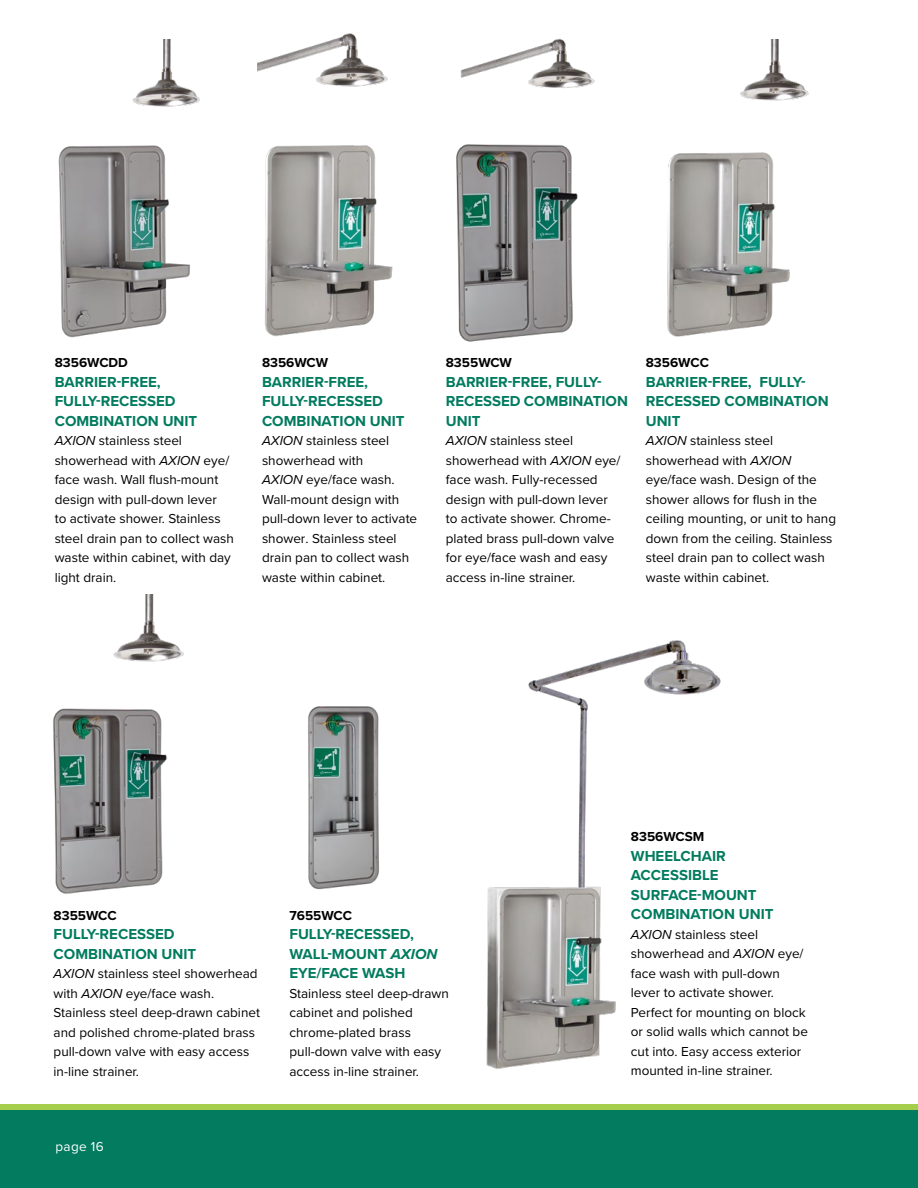
<style>
.page{position:relative;width:918px;height:1188px;background:#fff}
.page>*{position:absolute;margin:0;border:0;box-sizing:border-box;transform-origin:0 0}
.Model_Name_Safety_Gr{font:700 15px/19.5px "Proxima Nova";color:#027b5f}
.Product_Description{font:13.5px/19.5px "Proxima Nova";color:#000}
.Model_Number_Black_T{font:700 13.5px "Proxima Nova";color:#000}
.t1{font:13.5px "Proxima Nova";letter-spacing:.025em;color:#fff}
.s1{font-style:italic}
</style>
<div class="page">
<div style="left:0;top:1107px;width:918px;height:81px;background:#027b5f"></div>
<div style="left:0;top:1104px;width:918px;height:6px;background:#a4ce4b"></div>
<img style="left:667px;top:39px;width:142px;height:298px">
<img style="left:308px;top:706px;width:71px;height:184px">
<img style="left:257px;top:33px;width:136px;height:303px">
<img style="left:53px;top:594px;width:131px;height:300px">
<img style="left:486px;top:640px;width:235px;height:429px">
<img style="left:456px;top:38px;width:139px;height:304px">
<img style="left:58px;top:40px;width:142px;height:298px">
<p class="Model_Number_Black_T" style="left:55px;top:353px;width:75px">8356WCDD</p>
<p class="Model_Name_Safety_Gr" style="left:55px;top:372px;width:144px">BARRIER-FREE,<br>FULLY-RECESSED<br>COMBINATION UNIT</p>
<p class="Product_Description" style="left:55px;top:430px;width:181px"><span class="s1">AXION</span> stainless steel showerhead with <span class="s1">AXION</span> eye/ face wash. Wall flush-mount design with pull-down lever<br>to activate shower. Stainless steel drain pan to collect wash waste within cabinet, with day light drain.</p>
<p class="Model_Number_Black_T" style="left:262px;top:353px;width:68px">8356WCW</p>
<p class="Model_Name_Safety_Gr" style="left:262px;top:372px;width:144px">BARRIER-FREE,<br>FULLY-RECESSED<br>COMBINATION UNIT</p>
<p class="Product_Description" style="left:262px;top:430px;width:157px"><span class="s1">AXION</span> stainless steel showerhead with<br><span class="s1">AXION</span> eye/face wash.<br>Wall-mount design with pull-down lever to activate shower. Stainless steel drain pan to collect wash waste within cabinet.</p>
<p class="Model_Number_Black_T" style="left:446px;top:353px;width:68px">8355WCW</p>
<p class="Model_Name_Safety_Gr" style="left:446px;top:372px;width:184px">BARRIER-FREE, FULLY-<br>RECESSED COMBINATION<br>UNIT</p>
<p class="Product_Description" style="left:446px;top:430px;width:176px"><span class="s1">AXION</span> stainless steel showerhead with <span class="s1">AXION</span> eye/ face wash. Fully-recessed design with pull-down lever to activate shower. Chrome&shy;plated brass pull-down valve for eye/face wash and easy access in-line strainer.</p>
<p class="Model_Number_Black_T" style="left:646px;top:353px;width:65px">8356WCC</p>
<p class="Model_Name_Safety_Gr" style="left:646px;top:372px;width:184px">BARRIER-FREE, FULLY-<br>RECESSED COMBINATION<br>UNIT</p>
<p class="Product_Description" style="left:646px;top:430px;width:192px"><span class="s1">AXION</span> stainless steel showerhead with <span class="s1">AXION </span>eye/face wash. Design of the shower allows for flush in the ceiling mounting, or unit to hang down from the ceiling. Stainless steel drain pan to collect wash waste within cabinet.</p>
<p class="Model_Number_Black_T" style="left:54px;top:905px;width:65px">8355WCC</p>
<p class="Model_Name_Safety_Gr" style="left:54px;top:924px;width:144px">FULLY-RECESSED<br>COMBINATION UNIT</p>
<p class="Product_Description" style="left:54px;top:963px;width:208px"><span class="s1">AXION</span> stainless steel showerhead with <span class="s1">AXION</span> eye/face wash.<br>Stainless steel deep-drawn cabinet and polished chrome-plated brass pull-down valve with easy access in-line strainer.</p>
<p class="t1" style="left:56px;top:1136px;width:50px">page 16</p>
<p class="Model_Number_Black_T" style="left:290px;top:905px;width:64px">7655WCC</p>
<p class="Model_Name_Safety_Gr" style="left:290px;top:924px;width:149px">FULLY-RECESSED,<br>WALL-MOUNT <span class="s1">AXION<br></span>EYE/FACE WASH</p>
<p class="Product_Description" style="left:290px;top:983px;width:161px">Stainless steel deep-drawn cabinet and polished chrome-plated brass pull-down valve with easy access in-line strainer.</p>
<p class="Model_Number_Black_T" style="left:631px;top:827px;width:75px">8356WCSM</p>
<p class="Model_Name_Safety_Gr" style="left:631px;top:846px;width:144px">WHEELCHAIR<br>ACCESSIBLE<br>SURFACE-MOUNT<br>COMBINATION UNIT</p>
<p class="Product_Description" style="left:631px;top:924px;width:179px"><span class="s1">AXION</span> stainless steel showerhead and <span class="s1">AXION</span> eye/ face wash with pull-down lever to activate shower.<br>Perfect for mounting on block or solid walls which cannot be cut into. Easy access exterior mounted in-line strainer.</p>
</div>
